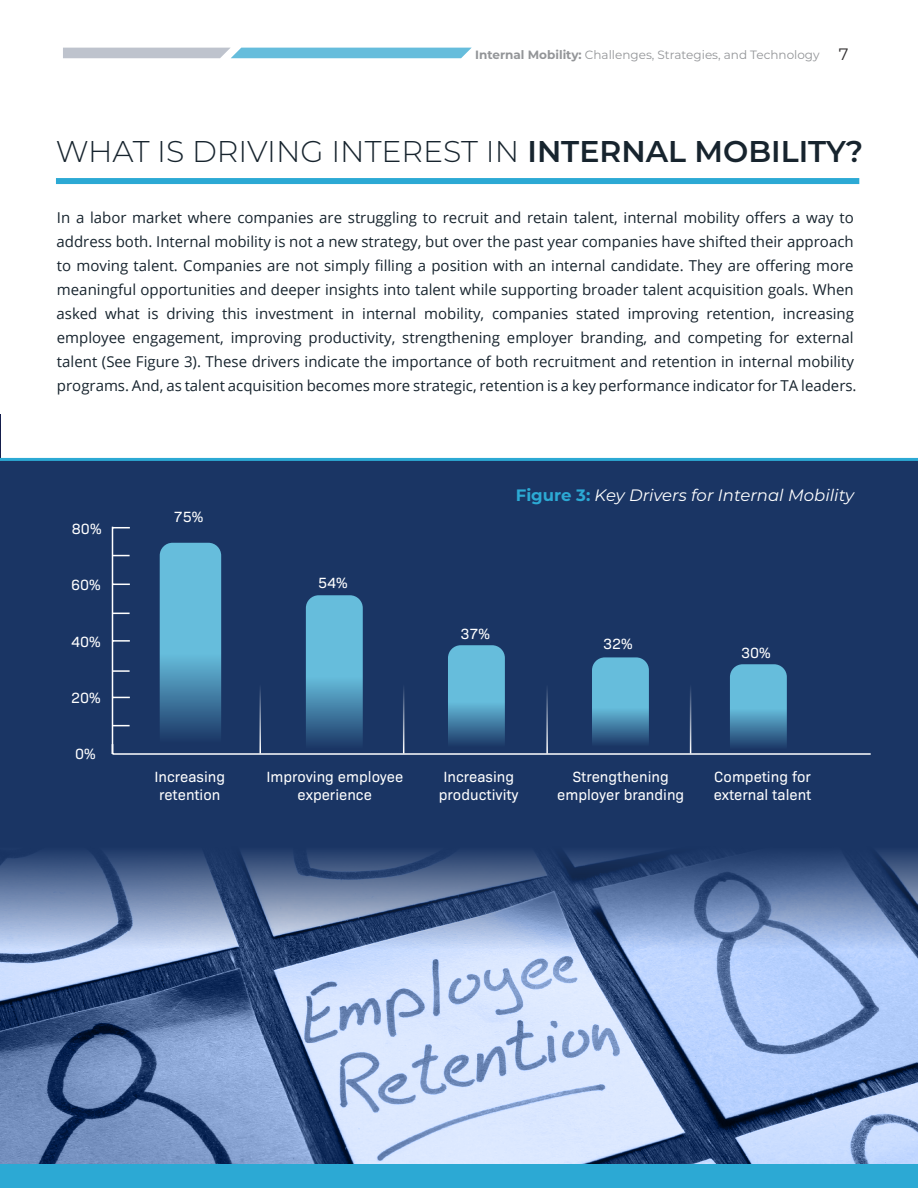
<style>
.page{position:relative;width:918px;height:1188px;background:#fff}
.page>*{position:absolute;margin:0;border:0;box-sizing:border-box;transform-origin:0 0}
.t1{font:300 30px "Montserrat";color:#17242e}
.t2{font:italic 16.5px "Montserrat";color:#fff}
.t3{font:15px/24px "Open Sans";color:#17242e}
.t4{font:15px/18px "Bio Sans";color:#fff;text-align:center}
.t5{font:12px "Montserrat";color:#939598}
.s1{font-weight:700}
.s2{font-size:16.5px;color:#312f30}
.s3{font-weight:600}
.s4{font-weight:700;font-style:normal;color:#2ca9d4}
</style>
<div class="page">
<svg style="left:63px;top:48px;width:408px;height:10px;background:#8ec1d7"></svg>
<div style="left:0;top:1162px;width:918px;height:26px;background:#2ca9d4"></div>
<img style="left:0;top:414px;width:1px;height:749px">
<div style="left:0;top:460px;width:918px;height:703px;background:#1a3564"></div>
<div style="left:56px;top:178px;width:803px;height:6px;background:#2ca9d4"></div>
<svg style="left:160px;top:543px;width:61px;height:193px;background:#56a1c3"></svg>
<svg style="left:306px;top:595px;width:57px;height:149px;background:#549ec1"></svg>
<svg style="left:448px;top:645px;width:57px;height:99px;background:#559fc2"></svg>
<svg style="left:592px;top:657px;width:57px;height:87px;background:#559fc2"></svg>
<svg style="left:730px;top:664px;width:57px;height:82px;background:#549dc0"></svg>
<hr style="left:112px;top:527px;width:1px;height:227px;background:#fff">
<hr style="left:112px;top:753px;width:759px;height:2px;background:#fff">
<svg style="left:113px;top:697px;width:17px;height:1px"></svg>
<svg style="left:113px;top:640px;width:17px;height:2px"></svg>
<svg style="left:113px;top:584px;width:17px;height:1px"></svg>
<svg style="left:113px;top:527px;width:17px;height:1px"></svg>
<svg style="left:113px;top:725px;width:17px;height:1px"></svg>
<svg style="left:113px;top:670px;width:17px;height:2px"></svg>
<svg style="left:113px;top:613px;width:17px;height:1px"></svg>
<svg style="left:113px;top:555px;width:17px;height:1px"></svg>
<hr style="left:260px;top:670px;width:1px;height:84px;background:#fff">
<hr style="left:403px;top:670px;width:1px;height:84px;background:#fff">
<hr style="left:546px;top:670px;width:2px;height:84px;background:#fff">
<hr style="left:690px;top:670px;width:1px;height:84px;background:#fff">
<img style="left:0;top:852px;width:918px;height:311px">
<hr style="left:0;top:458px;width:918px;height:3px;background:#2ca9d4">
<p class="t5" style="left:475px;top:46px;width:375px"><span class="s1">Internal Mobility:</span> Challenges, Strategies, and Technology <span class="s2">7</span></p>
<h1 class="t1" style="left:56px;top:131px;width:809px">WHAT IS DRIVING INTEREST IN <span class="s3">INTERNAL MOBILITY?</span></h1>
<p class="t3" style="left:57px;top:205px;width:802px">In a labor market where companies are struggling to recruit and retain talent, internal mobility offers a way to address both. Internal mobility is not a new strategy, but over the past year companies have shifted their approach to moving talent. Companies are not simply filling a position with an internal candidate. They are offering more meaningful opportunities and deeper insights into talent while supporting broader talent acquisition goals. When asked what is driving this investment in internal mobility, companies stated improving retention, increasing employee engagement, improving productivity, strengthening employer branding, and competing for external talent (See Figure 3). These drivers indicate the importance of both recruitment and retention in internal mobility programs. And, as talent acquisition becomes more strategic, retention is a key performance indicator for TA leaders.</p>
<p class="t4" style="left:72px;top:519px;width:31px">80%</p>
<p class="t4" style="left:71px;top:575px;width:31px">60%</p>
<p class="t4" style="left:71px;top:631px;width:31px">40%</p>
<p class="t4" style="left:71px;top:688px;width:31px">20%</p>
<p class="t4" style="left:75px;top:744px;width:22px">0%</p>
<p class="t4" style="left:174px;top:507px;width:31px">75%</p>
<p class="t4" style="left:318px;top:573px;width:31px">54%</p>
<p class="t2" style="left:516px;top:484px;width:340px"><span class="s4">Figure 3:</span> Key Drivers for Internal Mobility</p>
<p class="t4" style="left:460px;top:624px;width:31px">37%</p>
<p class="t4" style="left:603px;top:634px;width:31px">32%</p>
<p class="t4" style="left:741px;top:643px;width:31px">30%</p>
<p class="t4" style="left:154px;top:767px;width:72px">Increasing retention</p>
<p class="t4" style="left:266px;top:767px;width:139px">Improving employee experience</p>
<p class="t4" style="left:439px;top:767px;width:81px">Increasing productivity</p>
<p class="t4" style="left:557px;top:767px;width:128px">Strengthening employer branding</p>
<p class="t4" style="left:714px;top:767px;width:99px;text-align:left">Competing for external talent</p>
</div>
